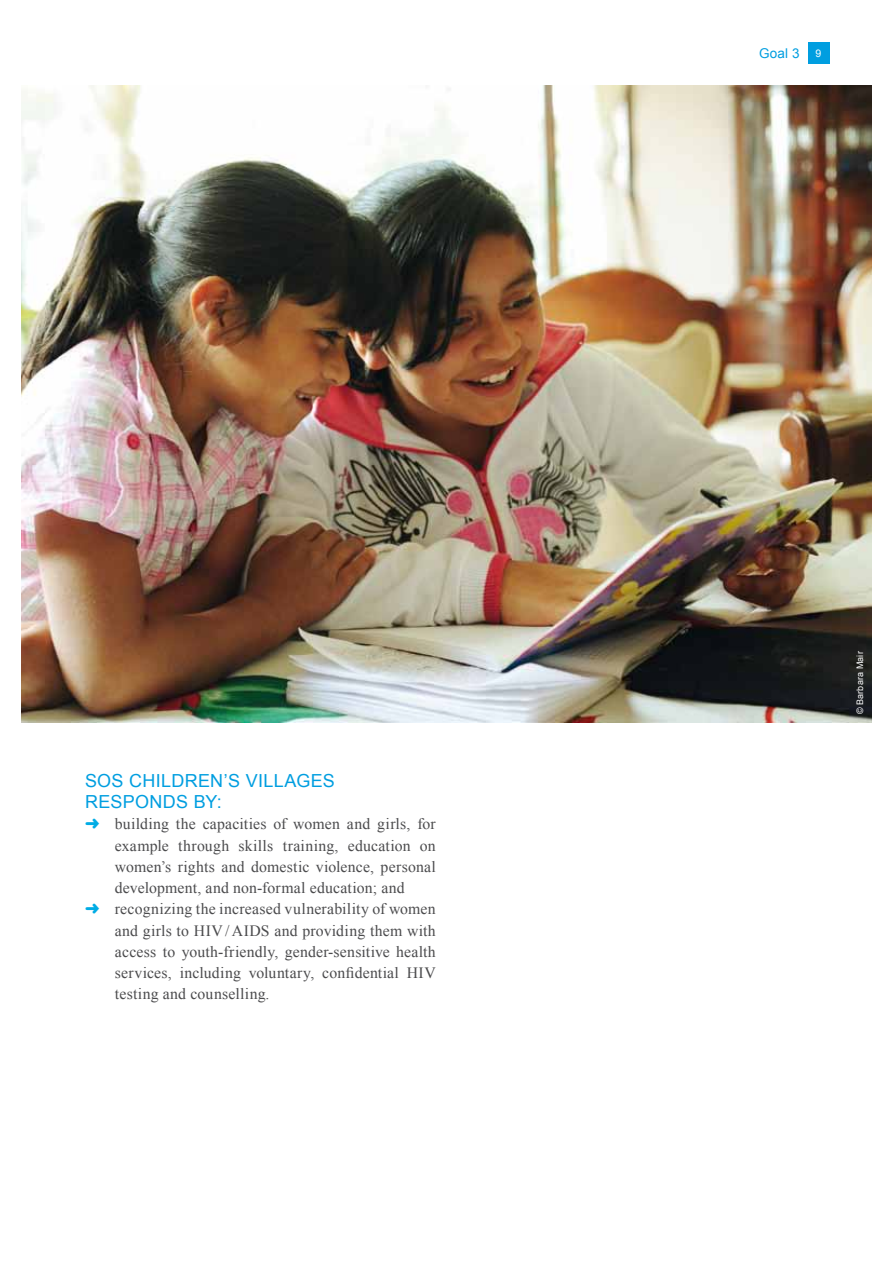
<style>
.page{position:relative;width:893px;height:1263px;background:#fff}
.page>*{position:absolute;margin:0;border:0;box-sizing:border-box;transform-origin:0 0}
.t1{font:18px/21.3px "Arial";letter-spacing:.02em;color:#009ee0}
.t2{font:15.75px/21.3px "Times New Roman";letter-spacing:.015em;color:#4b4b4d}
.t3{font:13.5px "Arial";color:#009ee0}
.t4{font:9px "Arial";color:#fff}
.s1{font-size:10.5px;color:#fff}
</style>
<div class="page">
<img style="left:21px;top:85px;width:851px;height:638px">
<div style="left:808px;top:43px;width:21px;height:21px;background:#009ee0"></div>
<p class="t1" style="left:85px;top:770px;width:14px">SOS</p>
<p class="t1" style="left:85px;top:770px;width:251px;text-indent:44px">CH ILDREN’S VILLAGES<br>RESPONDS BY:</p>
<p class="t2" style="left:115px;top:813px;width:323px">building the capacities of women and girls, for example through skills training, education on women’s rights and domestic violence, personal development, and non-formal education; and recognizing the increased vulnerability of women and girls to HIV / AIDS and providing them with access to youth-friendly, gender-sensitive health services, including voluntary, confidential HIV testing and counselling.</p>
<p class="t3" style="left:759px;top:44px;width:64px">GOAL 3 <span class="s1">9</span></p>
<p class="t4" style="left:854px;top:714px;width:65px;rotate:-90deg">© BARBARA MAIR</p>
</div>
